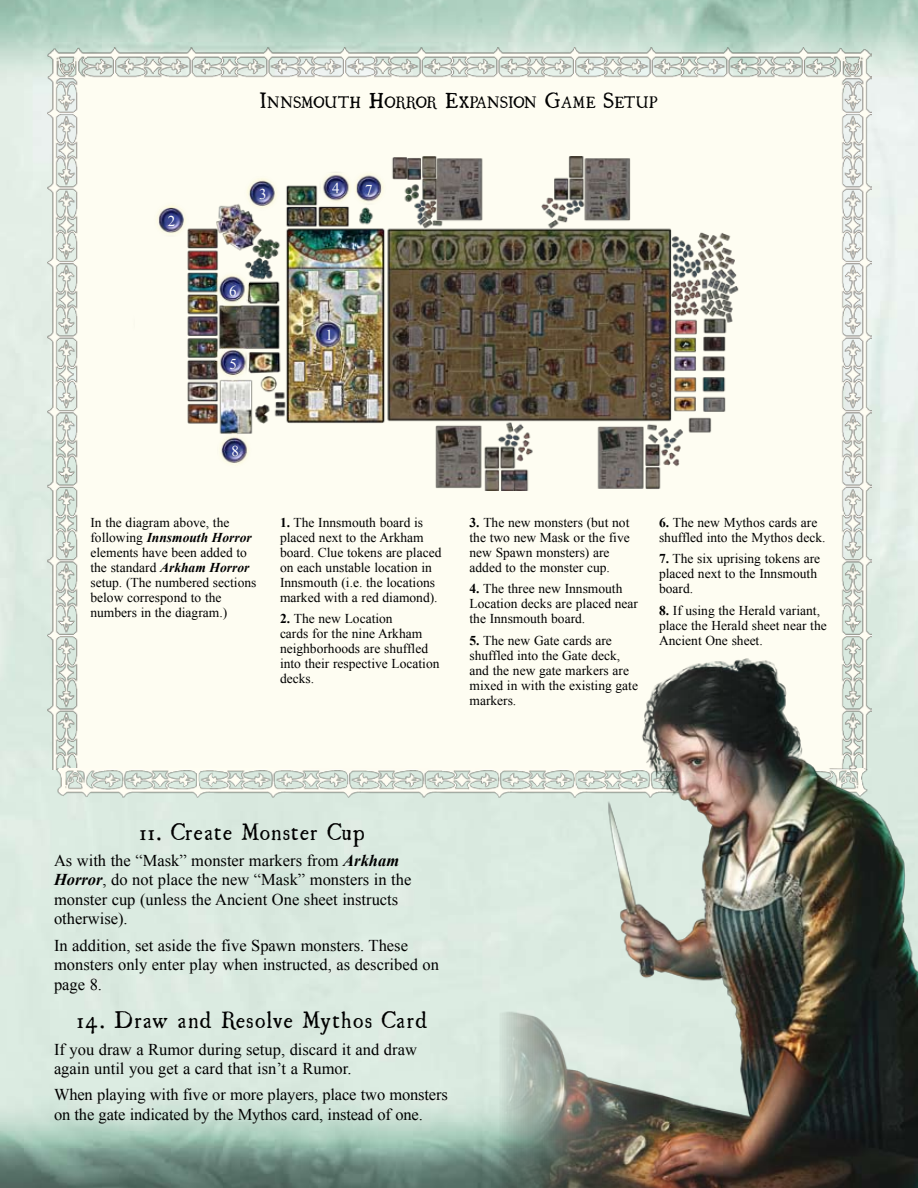
<style>
.page{position:relative;width:918px;height:1188px;background:#fff}
.page>*{position:absolute;margin:0;border:0;box-sizing:border-box;transform-origin:0 0}
.t1{font:21px "Ugly Qua";letter-spacing:.05em;color:#000}
.t2{font:16.5px/19.5px "Times New Roman";color:#000}
.t3{font:15px "Times New Roman";color:#fff}
.t4{font:14.7px "Ugly Qua";letter-spacing:-.01em;color:#000}
.t5{font:13.5px/15px "Times New Roman";color:#000}
.s1{font-size:19.5px}
.s2{font-weight:700;font-style:italic}
.s3{font-weight:700}
</style>
<div class="page">
<img style="left:0;top:0;width:918px;height:1188px">
<img style="left:48px;top:47px;width:824px;height:722px">
<img style="left:133px;top:157px;width:655px;height:333px">
<img style="left:50px;top:768px;width:450px;height:34px">
<img style="left:500px;top:655px;width:418px;height:533px">
<p class="t4" style="left:260px;top:91px;width:400px"><span class="s1">I</span>NNSMOUTH <span class="s1">H</span>ORROR <span class="s1">E</span>XPANSION <span class="s1">G</span>AME <span class="s1">S</span>ETUP</p>
<p class="t3" style="left:168px;top:211px;width:9px">2</p>
<p class="t3" style="left:259px;top:184px;width:9px">3</p>
<p class="t3" style="left:229px;top:281px;width:9px">6</p>
<p class="t3" style="left:229px;top:353px;width:9px">5</p>
<p class="t3" style="left:332px;top:178px;width:9px">4</p>
<p class="t3" style="left:365px;top:180px;width:9px">7</p>
<p class="t3" style="left:325px;top:325px;width:9px">1</p>
<p class="t3" style="left:231px;top:441px;width:9px">8</p>
<p class="t5" style="left:90px;top:515px;width:167px">In the diagram above, the following <span class="s2">Innsmouth Horror </span>elements have been added to the standard <span class="s2">Arkham Horror </span>setup. (The numbered sections below correspond to the numbers in the diagram.)</p>
<p class="t5" style="left:280px;top:515px;width:163px"><span class="s3">1.</span> The Innsmouth board is placed next to the Arkham board. Clue tokens are placed on each unstable location in<br>Innsmouth (i.e. the locations marked with a red diamond).</p>
<p class="t5" style="left:280px;top:611px;width:161px"><span class="s3">2.</span> The new Location<br>cards for the nine Arkham neighborhoods are shuffled into their respective Location decks.</p>
<p class="t5" style="left:470px;top:515px;width:162px"><span class="s3">3.</span> The new monsters (but not the two new Mask or the five new Spawn monsters) are added to the monster cup.</p>
<p class="t5" style="left:470px;top:581px;width:170px"><span class="s3">4.</span> The three new Innsmouth<br>Location decks are placed near the Innsmouth board.</p>
<p class="t5" style="left:470px;top:633px;width:170px"><span class="s3">5.</span> The new Gate cards are shuffled into the Gate deck, and the new gate markers are mixed in with the existing gate markers.</p>
<p class="t5" style="left:659px;top:514px;width:168px"><span class="s3">6.</span> The new Mythos cards are shuffled into the Mythos deck.</p>
<p class="t5" style="left:659px;top:551px;width:163px"><span class="s3">7.</span> The six uprising tokens are placed next to the Innsmouth board.</p>
<p class="t5" style="left:659px;top:603px;width:169px"><span class="s3">8.</span> If using the Herald variant, place the Herald sheet near the<br>Ancient One sheet.</p>
<h1 class="t1" style="left:139px;top:815px;width:227px">11. Create Monster Cup</h1>
<p class="t2" style="left:54px;top:850px;width:359px">As with the “Mask” monster markers from <span class="s2">Arkham Horror</span>, do not place the new “Mask” monsters in the monster cup (unless the Ancient One sheet instructs otherwise).</p>
<p class="t2" style="left:54px;top:935px;width:386px">In addition, set aside the five Spawn monsters. These monsters only enter play when instructed, as described on page 8.</p>
<h1 class="t1" style="left:77px;top:1004px;width:352px">14. Draw and Resolve Mythos Card</h1>
<p class="t2" style="left:54px;top:1039px;width:364px">If you draw a Rumor during setup, discard it and draw again until you get a card that isn’t a Rumor.</p>
<p class="t2" style="left:54px;top:1085px;width:395px">When playing with five or more players, place two monsters on the gate indicated by the Mythos card, instead of one.</p>
</div>
